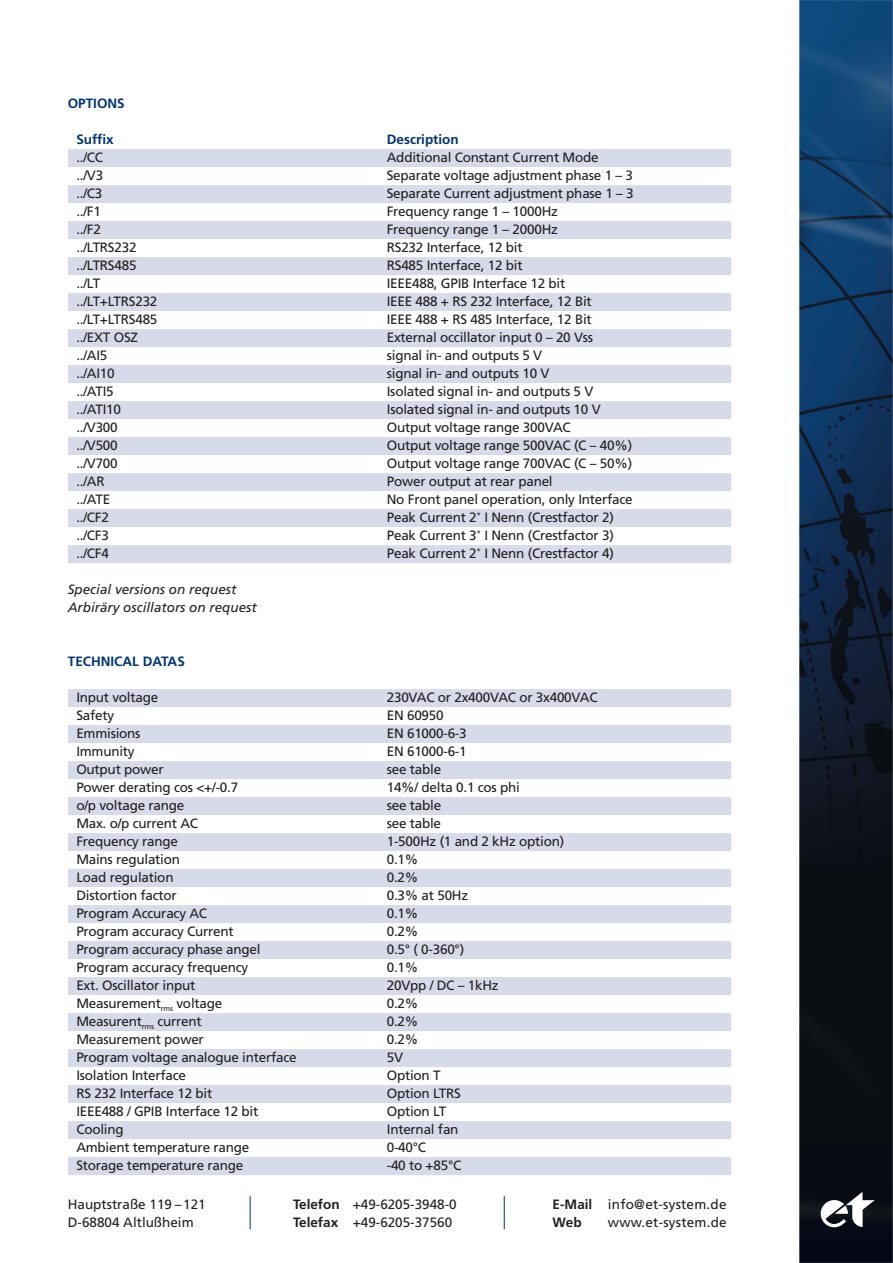
<style>
.page{position:relative;width:893px;height:1263px;background:#fff}
.page>*{position:absolute;margin:0;border:0;box-sizing:border-box;transform-origin:0 0}
.t1{font:13.5px "Frutiger";letter-spacing:-.015em;color:#231f20}
.t2{font:italic 13.5px/18px "Frutiger";color:#231f20}
.t3{font:13.5px "Frutiger";letter-spacing:.015em;color:#231f20}
.t4{font:700 13.5px "Frutiger";color:#003673}
.t5{font:700 13.5px "Frutiger";color:#231f20}
.s1{font-weight:700}
</style>
<div class="page">
<img style="left:799px;top:0;width:93px;height:1263px">
<svg style="left:821px;top:1192px;width:54px;height:35px"></svg>
<div style="left:68px;top:149px;width:663px;height:18px;background:#d6dae9"></div>
<div style="left:68px;top:185px;width:663px;height:18px;background:#d6dae9"></div>
<div style="left:68px;top:221px;width:663px;height:18px;background:#d6dae9"></div>
<div style="left:68px;top:257px;width:663px;height:18px;background:#d6dae9"></div>
<div style="left:68px;top:293px;width:663px;height:18px;background:#d6dae9"></div>
<div style="left:68px;top:329px;width:663px;height:18px;background:#d6dae9"></div>
<div style="left:68px;top:365px;width:663px;height:18px;background:#d6dae9"></div>
<div style="left:68px;top:401px;width:663px;height:18px;background:#d6dae9"></div>
<div style="left:68px;top:437px;width:663px;height:18px;background:#d6dae9"></div>
<div style="left:68px;top:473px;width:663px;height:18px;background:#d6dae9"></div>
<div style="left:68px;top:509px;width:663px;height:18px;background:#d6dae9"></div>
<div style="left:68px;top:545px;width:663px;height:18px;background:#d6dae9"></div>
<div style="left:68px;top:689px;width:663px;height:18px;background:#d6dae9"></div>
<div style="left:68px;top:725px;width:663px;height:18px;background:#d6dae9"></div>
<div style="left:68px;top:761px;width:663px;height:18px;background:#d6dae9"></div>
<div style="left:68px;top:797px;width:663px;height:18px;background:#d6dae9"></div>
<div style="left:68px;top:833px;width:663px;height:18px;background:#d6dae9"></div>
<div style="left:68px;top:869px;width:663px;height:18px;background:#d6dae9"></div>
<div style="left:68px;top:905px;width:663px;height:18px;background:#d6dae9"></div>
<div style="left:68px;top:941px;width:663px;height:18px;background:#d6dae9"></div>
<div style="left:68px;top:977px;width:663px;height:18px;background:#d6dae9"></div>
<div style="left:68px;top:1013px;width:663px;height:18px;background:#d6dae9"></div>
<div style="left:68px;top:1049px;width:663px;height:18px;background:#d6dae9"></div>
<div style="left:68px;top:1085px;width:663px;height:18px;background:#d6dae9"></div>
<div style="left:68px;top:1121px;width:663px;height:18px;background:#d6dae9"></div>
<div style="left:68px;top:1157px;width:663px;height:18px;background:#d6dae9"></div>
<hr style="left:250px;top:1196px;width:1px;height:33px;background:#003673">
<hr style="left:504px;top:1196px;width:1px;height:33px;background:#003673">
<p class="t4" style="left:68px;top:98px;width:58px">OPTIONS</p>
<p class="t4" style="left:76px;top:134px;width:39px">Suffix</p>
<p class="t4" style="left:387px;top:134px;width:73px">Description</p>
<p class="t1" style="left:76px;top:152px;width:28px">../CC</p>
<p class="t1" style="left:387px;top:152px;width:213px">Additional Constant Current Mode</p>
<p class="t1" style="left:76px;top:170px;width:28px">../V3</p>
<p class="t1" style="left:387px;top:170px;width:248px">Separate voltage adjustment phase 1 – 3</p>
<p class="t1" style="left:76px;top:188px;width:28px">../C3</p>
<p class="t1" style="left:387px;top:188px;width:248px">Separate Current adjustment phase 1 – 3</p>
<p class="t1" style="left:76px;top:206px;width:26px">../F1</p>
<p class="t1" style="left:387px;top:206px;width:173px">Frequency range 1 – 1000Hz</p>
<p class="t1" style="left:76px;top:224px;width:26px">../F2</p>
<p class="t1" style="left:387px;top:224px;width:173px">Frequency range 1 – 2000Hz</p>
<p class="t1" style="left:76px;top:242px;width:62px">../LTRS232</p>
<p class="t1" style="left:387px;top:242px;width:137px">RS232 Interface, 12 bit</p>
<p class="t1" style="left:76px;top:260px;width:62px">../LTRS485</p>
<p class="t1" style="left:387px;top:260px;width:137px">RS485 Interface, 12 bit</p>
<p class="t1" style="left:76px;top:278px;width:25px">../LT</p>
<p class="t1" style="left:387px;top:278px;width:180px">IEEE488, GPIB Interface 12 bit</p>
<p class="t1" style="left:76px;top:296px;width:83px">../LT+LTRS232</p>
<p class="t1" style="left:387px;top:296px;width:206px">IEEE 488 + RS 232 Interface, 12 Bit</p>
<p class="t1" style="left:76px;top:314px;width:83px">../LT+LTRS485</p>
<p class="t1" style="left:387px;top:314px;width:206px">IEEE 488 + RS 485 Interface, 12 Bit</p>
<p class="t1" style="left:76px;top:332px;width:63px">../EXT OSZ</p>
<p class="t1" style="left:387px;top:332px;width:208px">External occillator input 0 – 20 Vss</p>
<p class="t1" style="left:76px;top:350px;width:33px">../AI5</p>
<p class="t1" style="left:387px;top:350px;width:157px">signal in- and outputs 5 V</p>
<p class="t1" style="left:76px;top:368px;width:40px">../AI10</p>
<p class="t1" style="left:387px;top:368px;width:164px">signal in- and outputs 10 V</p>
<p class="t1" style="left:76px;top:386px;width:39px">../ATI5</p>
<p class="t1" style="left:387px;top:386px;width:208px">Isolated signal in- and outputs 5 V</p>
<p class="t1" style="left:76px;top:404px;width:46px">../ATI10</p>
<p class="t1" style="left:387px;top:404px;width:215px">Isolated signal in- and outputs 10 V</p>
<p class="t1" style="left:76px;top:422px;width:43px">../V300</p>
<p class="t1" style="left:387px;top:422px;width:185px">Output voltage range 300VAC</p>
<p class="t1" style="left:76px;top:440px;width:43px">../V500</p>
<p class="t1" style="left:387px;top:440px;width:247px">Output voltage range 500VAC (C – 40%)</p>
<p class="t1" style="left:76px;top:458px;width:43px">../V700</p>
<p class="t1" style="left:387px;top:458px;width:247px">Output voltage range 700VAC (C – 50%)</p>
<p class="t1" style="left:76px;top:476px;width:30px">../AR</p>
<p class="t1" style="left:387px;top:476px;width:167px">Power output at rear panel</p>
<p class="t1" style="left:76px;top:494px;width:35px">../ATE</p>
<p class="t1" style="left:387px;top:494px;width:247px">No Front panel operation, only Interface</p>
<p class="t1" style="left:76px;top:512px;width:34px">../CF2</p>
<p class="t1" style="left:387px;top:512px;width:228px">Peak Current 2<sup>*</sup> I Nenn (Crestfactor 2)</p>
<p class="t1" style="left:76px;top:530px;width:34px">../CF3</p>
<p class="t1" style="left:387px;top:530px;width:228px">Peak Current 3<sup>*</sup> I Nenn (Crestfactor 3)</p>
<p class="t1" style="left:76px;top:548px;width:34px">../CF4</p>
<p class="t1" style="left:387px;top:548px;width:228px">Peak Current 2<sup>*</sup> I Nenn (Crestfactor 4)</p>
<p class="t2" style="left:68px;top:581px;width:190px">Special versions on request<br>Arbiräry oscillators on request</p>
<p class="t4" style="left:68px;top:656px;width:119px">TECHNICAL DATAS</p>
<p class="t1" style="left:76px;top:692px;width:83px">Input voltage</p>
<p class="t1" style="left:387px;top:692px;width:212px">230VAC or 2x400VAC or 3x400VAC</p>
<p class="t1" style="left:76px;top:710px;width:39px">Safety</p>
<p class="t1" style="left:387px;top:710px;width:58px">EN 60950</p>
<p class="t1" style="left:76px;top:728px;width:66px">Emmisions</p>
<p class="t1" style="left:387px;top:728px;width:81px">EN 61000-6-3</p>
<p class="t1" style="left:76px;top:746px;width:60px">Immunity</p>
<p class="t1" style="left:387px;top:746px;width:81px">EN 61000-6-1</p>
<p class="t1" style="left:76px;top:764px;width:89px">Output power</p>
<p class="t1" style="left:387px;top:764px;width:56px">see table</p>
<p class="t1" style="left:76px;top:782px;width:163px">Power derating cos &lt;+/-0.7</p>
<p class="t1" style="left:387px;top:782px;width:135px">14%/ delta 0.1 cos phi</p>
<p class="t1" style="left:76px;top:800px;width:110px">o/p voltage range</p>
<p class="t1" style="left:387px;top:800px;width:56px">see table</p>
<p class="t1" style="left:76px;top:818px;width:123px">Max. o/p current AC</p>
<p class="t1" style="left:387px;top:818px;width:56px">see table</p>
<p class="t1" style="left:76px;top:836px;width:103px">Frequency range</p>
<p class="t1" style="left:387px;top:836px;width:179px">1-500Hz (1 and 2 kHz option)</p>
<p class="t1" style="left:76px;top:854px;width:105px">Mains regulation</p>
<p class="t1" style="left:387px;top:854px;width:33px">0.1%</p>
<p class="t1" style="left:76px;top:872px;width:99px">Load regulation</p>
<p class="t1" style="left:387px;top:872px;width:33px">0.2%</p>
<p class="t1" style="left:76px;top:890px;width:102px">Distortion factor</p>
<p class="t1" style="left:387px;top:890px;width:83px">0.3% at 50Hz</p>
<p class="t1" style="left:76px;top:908px;width:132px">Program Accuracy AC</p>
<p class="t1" style="left:387px;top:908px;width:33px">0.1%</p>
<p class="t1" style="left:76px;top:926px;width:159px">Program accuracy Current</p>
<p class="t1" style="left:387px;top:926px;width:33px">0.2%</p>
<p class="t1" style="left:76px;top:944px;width:186px">Program accuracy phase angel</p>
<p class="t1" style="left:387px;top:944px;width:79px">0.5° ( 0-360°)</p>
<p class="t1" style="left:76px;top:962px;width:173px">Program accuracy frequency</p>
<p class="t1" style="left:387px;top:962px;width:33px">0.1%</p>
<p class="t1" style="left:76px;top:980px;width:121px">Ext. Oscillator input</p>
<p class="t1" style="left:387px;top:980px;width:113px">20Vpp / DC – 1kHz</p>
<p class="t1" style="left:76px;top:998px;width:147px">Measurement<sub>rms</sub> voltage</p>
<p class="t1" style="left:387px;top:998px;width:33px">0.2%</p>
<p class="t1" style="left:76px;top:1016px;width:127px">Measurent<sub>rms</sub> current</p>
<p class="t1" style="left:387px;top:1016px;width:33px">0.2%</p>
<p class="t1" style="left:76px;top:1034px;width:129px">Measurement power</p>
<p class="t1" style="left:387px;top:1034px;width:33px">0.2%</p>
<p class="t1" style="left:76px;top:1052px;width:222px">Program voltage analogue interface</p>
<p class="t1" style="left:387px;top:1052px;width:18px">5V</p>
<p class="t1" style="left:76px;top:1070px;width:111px">Isolation Interface</p>
<p class="t1" style="left:387px;top:1070px;width:55px">Option T</p>
<p class="t1" style="left:76px;top:1088px;width:137px">RS 232 Interface 12 bit</p>
<p class="t1" style="left:387px;top:1088px;width:76px">Option LTRS</p>
<p class="t1" style="left:76px;top:1106px;width:184px">IEEE488 / GPIB Interface 12 bit</p>
<p class="t1" style="left:387px;top:1106px;width:61px">Option LT</p>
<p class="t1" style="left:76px;top:1124px;width:49px">Cooling</p>
<p class="t1" style="left:387px;top:1124px;width:73px">Internal fan</p>
<p class="t1" style="left:76px;top:1142px;width:174px">Ambient temperature range</p>
<p class="t1" style="left:387px;top:1142px;width:41px">0-40°C</p>
<p class="t1" style="left:76px;top:1160px;width:168px">Storage temperature range</p>
<p class="t1" style="left:387px;top:1160px;width:76px">-40 to +85°C</p>
<p class="t1" style="left:68px;top:1198px;width:139px">Hauptstraße 119 –121</p>
<p class="t1" style="left:293px;top:1198px;width:165px"><span class="s1">Telefon</span> +49-6205-3948-0</p>
<p class="t3" style="left:553px;top:1198px;width:175px"><span class="s1">E-Mail</span> info@et-system.de</p>
<p class="t1" style="left:68px;top:1216px;width:127px">D-68804 Altlußheim</p>
<p class="t1" style="left:293px;top:1216px;width:161px"><span class="s1">Telefax</span> +49-6205-37560</p>
<p class="t5" style="left:553px;top:1216px;width:31px">Web</p>
<p class="t3" style="left:608px;top:1216px;width:120px">www.et-system.de</p>
</div>
